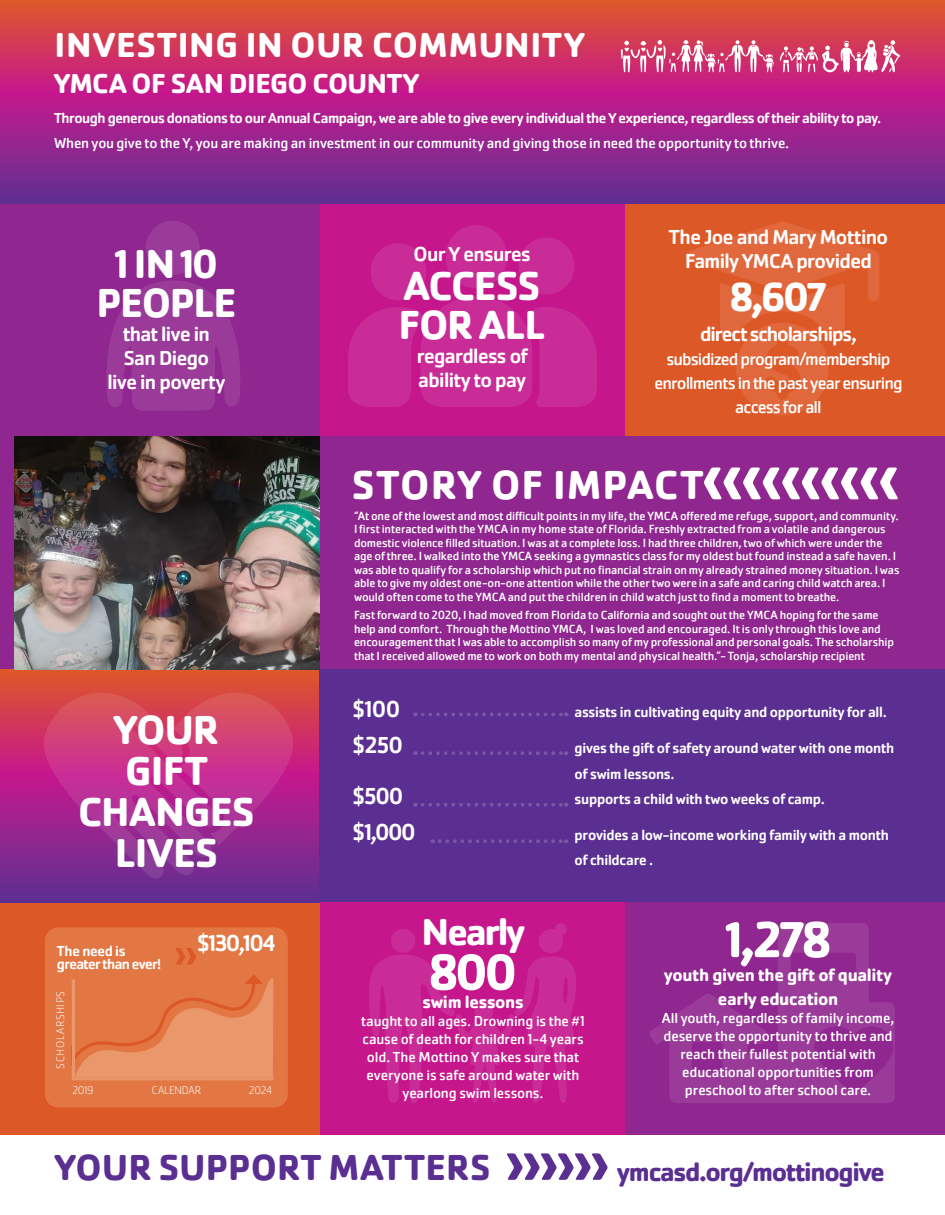
<style>
.page{position:relative;width:945px;height:1215px;background:#fff}
.page>*{position:absolute;margin:0;border:0;box-sizing:border-box;transform-origin:0 0}
.t1{font:700 52.5px "Cachet Pro";letter-spacing:-.065em;color:#fff}
.t2{font:700 42px/41.1px "Cachet Pro";letter-spacing:-.02em;color:#fff;text-align:center}
.t3{font:700 42px "Cachet Pro";letter-spacing:.025em;color:#fff}
.t4{font:700 39px "Cachet Pro";letter-spacing:-.05em;color:#fff}
.t5{font:700 37.5px "Cachet Pro";letter-spacing:.005em;color:#5b2e91}
.t6{font:700 36px "Cachet Pro";letter-spacing:.015em;color:#fff}
.t7{font:700 28.5px "Cachet Pro";letter-spacing:-.02em;color:#fff}
.t8{font:700 27px "Cachet Pro";letter-spacing:-.05em;color:#5b2e91}
.t9{font:500 24px "Cachet Pro";letter-spacing:-.05em;color:#fff}
.t10{font:500 21px/24px "Cachet Pro";letter-spacing:-.03em;color:#fff;text-align:center}
.t11{font:500 21px "Cachet Pro";letter-spacing:-.05em;color:#fff}
.t12{font:18px/24px "Cachet Pro";letter-spacing:-.05em;color:#fff;text-align:center}
.t13{font:700 18px/24px "Cachet Pro";letter-spacing:-.015em;color:#fff;text-align:center}
.t14{font:15px/18px "Cachet Pro";letter-spacing:-.01em;color:#fff;text-align:center}
.t15{font:500 15px/25.5px "Cachet Pro";letter-spacing:-.015em;color:#fff}
.t16{font:500 15px "Cachet Pro";letter-spacing:-.04em;color:#fff}
.t17{font:12.3px/13.5px "Cachet Pro";letter-spacing:-.015em;color:#fff}
.t18{font:200 11.55px "Cachet Pro";letter-spacing:.05em;color:#fff}
.t19{font:200 11.55px "Cachet Pro";letter-spacing:.01em;color:#fff}
.t20{font:200 11.55px "Cachet Pro";letter-spacing:-.01em;color:#fff}
</style>
<div class="page">
<svg style="left:0;top:0;width:945px;height:204px;background:#ad2d77"></svg>
<div style="left:320px;top:204px;width:306px;height:233px;background:#c5168c"></div>
<div style="left:0;top:204px;width:320px;height:233px;background:#90268f"></div>
<div style="left:626px;top:204px;width:319px;height:233px;background:#dd5827"></div>
<div style="left:320px;top:902px;width:306px;height:233px;background:#c5168c"></div>
<div style="left:0;top:902px;width:320px;height:233px;background:#dd5827"></div>
<div style="left:626px;top:902px;width:319px;height:233px;background:#90268f"></div>
<svg style="left:0;top:669px;width:320px;height:233px;background:#a6356e"></svg>
<div style="left:320px;top:669px;width:625px;height:233px;background:#5b2e91"></div>
<div style="left:320px;top:437px;width:625px;height:232px;background:#90268f"></div>
<svg style="left:621px;top:40px;width:153px;height:32px"></svg>
<svg style="left:780px;top:40px;width:121px;height:33px"></svg>
<svg style="left:42px;top:691px;width:253px;height:188px;background:#b53483"></svg>
<div style="left:146px;top:221px;width:54px;height:54px;background:#9a3b99;border-radius:50%"></div>
<svg style="left:106px;top:281px;width:134px;height:130px"></svg>
<svg style="left:685px;top:221px;width:194px;height:194px"></svg>
<div style="left:371px;top:243px;width:55px;height:57px;background:#ca2c97;border-radius:50%"></div>
<div style="left:445px;top:225px;width:62px;height:63px;background:#ca2c97;border-radius:50%"></div>
<div style="left:519px;top:237px;width:55px;height:58px;background:#ca2c97;border-radius:50%"></div>
<svg style="left:348px;top:296px;width:249px;height:111px"></svg>
<div style="left:45px;top:927px;width:243px;height:180px;background:#e37744;border-radius:14px"></div>
<svg style="left:71px;top:974px;width:203px;height:107px"></svg>
<svg style="left:176px;top:948px;width:20px;height:16px"></svg>
<svg style="left:704px;top:468px;width:194px;height:31px"></svg>
<svg style="left:423px;top:751px;width:144px;height:4px"></svg>
<svg style="left:423px;top:803px;width:144px;height:4px"></svg>
<svg style="left:440px;top:839px;width:127px;height:4px"></svg>
<svg style="left:423px;top:713px;width:144px;height:3px"></svg>
<svg style="left:369px;top:923px;width:207px;height:180px"></svg>
<svg style="left:649px;top:923px;width:246px;height:180px"></svg>
<div style="left:0;top:437px;width:320px;height:232px;background:#90268f"></div>
<img style="left:15px;top:437px;width:305px;height:232px">
<svg style="left:507px;top:1153px;width:101px;height:27px"></svg>
<p class="t6" style="left:55px;top:22px;width:531px">INVESTING IN OUR COMMUNITY</p>
<p class="t7" style="left:54px;top:66px;width:367px">YMCA OF SAN DIEGO COUNTY</p>
<p class="t15" style="left:54px;top:105px;width:829px">Through generous donations to our Annual Campaign, we are able to give every individual the Y experience, regardless of their ability to pay.</p>
<p class="t14" style="left:54px;top:134px;width:737px">When you give to the Y, you are making an investment in our community and giving those in need the opportunity to thrive.</p>
<p class="t2" style="left:115px;top:243px;width:105px">1 IN 10</p>
<p class="t2" style="left:97px;top:282px;width:141px">PEOPLE</p>
<p class="t10" style="left:108px;top:322px;width:119px">that live in<br>San Diego live in poverty</p>
<p class="t2" style="left:78px;top:709px;width:178px">YOUR<br>GIFT<br>CHANGES<br>LIVES</p>
<p class="t10" style="left:413px;top:242px;width:119px">Our Y ensures</p>
<p class="t2" style="left:399px;top:266px;width:148px;line-height:39px;text-align:left">ACCESS<br>FOR ALL</p>
<p class="t10" style="left:417px;top:344px;width:112px;text-align:left">regardless of ability to pay</p>
<p class="t10" style="left:669px;top:225px;width:221px">The Joe and Mary Mottino<br>Family YMCA provided</p>
<p class="t2" style="left:730px;top:277px;width:99px">8,607</p>
<p class="t11" style="left:700px;top:322px;width:158px">direct scholarships,</p>
<p class="t12" style="left:654px;top:348px;width:250px">subsidized program/membership enrollments in the past year ensuring access for all</p>
<p class="t3" style="left:352px;top:459px;width:353px">STORY OF IMPACT</p>
<p class="t17" style="left:354px;top:509px;width:547px">“At one of the lowest and most difficult points in my life, the YMCA offered me refuge, support, and community.<br>I first interacted with the YMCA in my home state of Florida. Freshly extracted from a volatile and dangerous domestic violence filled situation. I was at a complete loss. I had three children, two of which were under the age of three. I walked into the YMCA seeking a gymnastics class for my oldest but found instead a safe haven. I was able to qualify for a scholarship which put no financial strain on my already strained money situation. I was able to give my oldest one-on-one attention while the other two were in a safe and caring child watch area. I would often come to the YMCA and put the children in child watch just to find a moment to breathe.</p>
<p class="t17" style="left:354px;top:608px;width:541px">Fast forward to 2020, I had moved from Florida to California and sought out the YMCA hoping for the same help and comfort. Through the Mottino YMCA, I was loved and encouraged. It is only through this love and encouragement that I was able to accomplish so many of my professional and personal goals. The scholarship that I received allowed me to work on both my mental and physical health.”- Tonja, scholarship recipient</p>
<p class="t9" style="left:353px;top:696px;width:49px">$100</p>
<p class="t15" style="left:575px;top:700px;width:314px">assists in cultivating equity and opportunity for all.</p>
<p class="t9" style="left:353px;top:731px;width:52px">$250</p>
<p class="t15" style="left:575px;top:736px;width:321px">gives the gift of safety around water with one month of swim lessons.</p>
<p class="t9" style="left:353px;top:782px;width:52px">$500</p>
<p class="t15" style="left:575px;top:787px;width:252px">supports a child with two weeks of camp.</p>
<p class="t9" style="left:353px;top:818px;width:64px">$1,000</p>
<p class="t15" style="left:575px;top:822px;width:316px">provides a low-income working family with a month of childcare .</p>
<p class="t4" style="left:422px;top:907px;width:105px">Nearly</p>
<p class="t1" style="left:429px;top:939px;width:90px">800</p>
<p class="t13" style="left:422px;top:990px;width:103px">swim lessons</p>
<p class="t14" style="left:361px;top:1012px;width:225px">taught to all ages. Drowning is the #1 cause of death for children 1-4 years old. The Mottino Y makes sure that everyone is safe around water with yearlong swim lessons.</p>
<p class="t1" style="left:725px;top:907px;width:108px">1,278</p>
<p class="t13" style="left:664px;top:963px;width:229px">youth given the gift of quality early education</p>
<p class="t14" style="left:662px;top:1009px;width:234px">All youth, regardless of family income, deserve the opportunity to thrive and reach their fullest potential with educational opportunities from</p>
<p class="t9" style="left:197px;top:929px;width:80px">$130,104</p>
<p class="t15" style="left:57px;top:938px;width:70px">The need is</p>
<p class="t16" style="left:57px;top:956px;width:106px">greater than ever!</p>
<p class="t18" style="left:54px;top:1069px;width:79px;rotate:-90deg">SCHOLARSHIPS</p>
<p class="t19" style="left:72px;top:1083px;width:23px">2019</p>
<p class="t20" style="left:152px;top:1083px;width:51px">CALENDAR</p>
<p class="t14" style="left:685px;top:1081px;width:188px">preschool to after school care.</p>
<p class="t19" style="left:249px;top:1083px;width:24px">2024</p>
<p class="t5" style="left:55px;top:1144px;width:437px">YOUR SUPPORT MATTERS</p>
<p class="t8" style="left:617px;top:1155px;width:269px">ymcasd.org/mottinogive</p>
</div>
